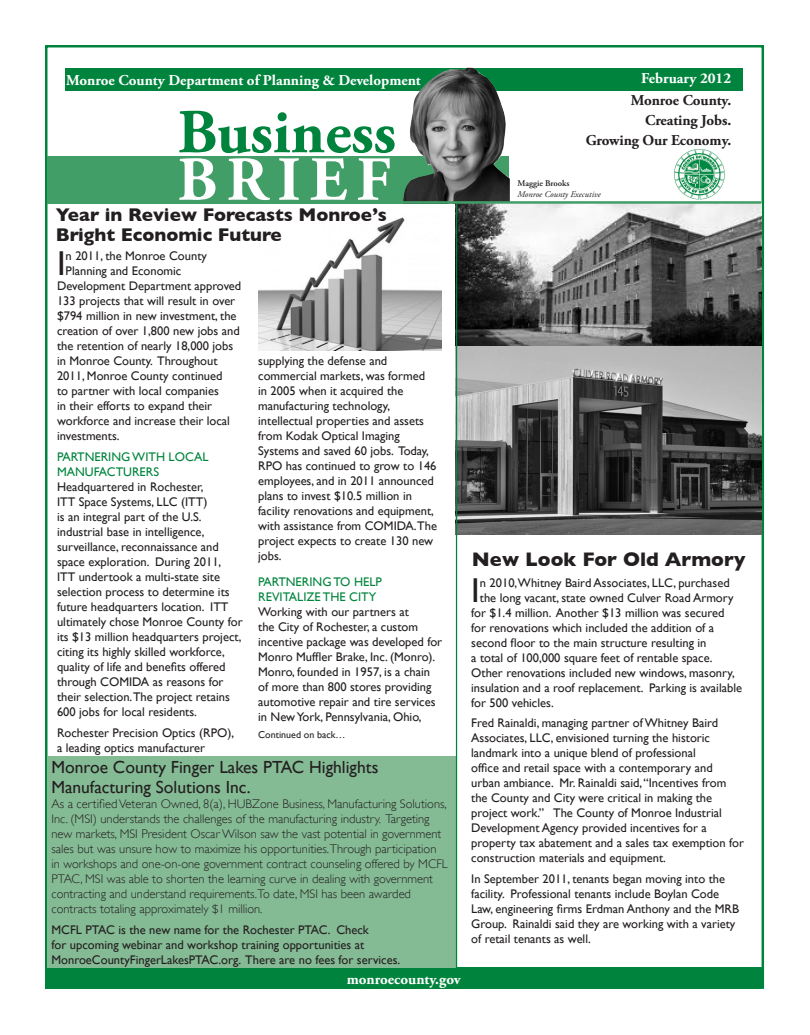
<style>
.page{position:relative;width:810px;height:1035px;background:#fff}
.page>*{position:absolute;margin:0;border:0;box-sizing:border-box;transform-origin:0 0}
.t1{font:700 62.5px "Adobe Garamond Pro";color:#00843d}
.t2{font:700 62.5px "Adobe Garamond Pro";letter-spacing:.15em;color:#fff}
.t3{font:34.5px "Gill Sans";color:#231f20}
.t4{font:700 20px "Gill Sans";color:#231f20}
.t5{font:700 18.75px/20px "Gill Sans";color:#231f20}
.t6{font:17.5px/20px "Gill Sans";color:#231f20}
.t7{font:700 15px "Adobe Garamond Pro";color:#fff}
.t8{font:700 15px "Adobe Garamond Pro";letter-spacing:-.005em;color:#231f20}
.t9{font:12.5px/15px "Gill Sans";color:#231f20}
.t10{font:300 12.5px/15px "Gill Sans";color:#231f20}
.t11{font:12.5px/15px "Gill Sans";color:#00843d}
.t12{font:10px "Gill Sans";color:#231f20}
.t13{font:italic 8.75px "Adobe Garamond Pro";color:#231f20}
.t14{font:600 8.75px "Adobe Garamond Pro";color:#231f20}
</style>
<div class="page">
<div style="left:65px;top:68px;width:678px;height:23px;background:#00843d"></div>
<img style="left:674px;top:149px;width:51px;height:51px">
<div style="left:48px;top:156px;width:461px;height:48px;background:#419e66"></div>
<div style="left:45px;top:968px;width:717px;height:21px;background:#00843d"></div>
<img style="left:403px;top:68px;width:107px;height:133px">
<img style="left:457px;top:204px;width:305px;height:331px">
<div style="left:48px;top:757px;width:408px;height:211px;background:#84ba94"></div>
<hr style="left:456px;top:204px;width:1px;height:764px;background:#00843d">
<hr style="left:48px;top:201px;width:713px;height:3px;background:#419e66">
<img style="left:258px;top:217px;width:183px;height:133px">
<p class="t7" style="left:66px;top:71px;width:356px">Monroe County Department of Planning &amp; Development</p>
<p class="t1" style="left:178px;top:96px;width:220px">Business</p>
<p class="t2" style="left:178px;top:143px;width:215px">BRIEF</p>
<p class="t5" style="left:56px;top:205px;width:333px">Year in Review Forecasts Monroe’s<br>Bright Economic Future</p>
<p class="t3" style="left:57px;top:243px;width:10px">I</p>
<p class="t9" style="left:66px;top:249px;width:143px">n 2011, the Monroe County</p>
<p class="t9" style="left:66px;top:264px;width:117px">Planning and Economic</p>
<p class="t9" style="left:57px;top:279px;width:186px">Development Department approved</p>
<p class="t9" style="left:57px;top:294px;width:180px">133 projects that will result in over</p>
<p class="t9" style="left:57px;top:309px;width:181px">$794 million in new investment, the</p>
<p class="t9" style="left:57px;top:324px;width:184px">creation of over 1,800 new jobs and</p>
<p class="t9" style="left:57px;top:339px;width:178px">the retention of nearly 18,000 jobs</p>
<p class="t9" style="left:57px;top:354px;width:162px">in Monroe County. Throughout</p>
<p class="t9" style="left:57px;top:369px;width:167px">2011, Monroe County continued</p>
<p class="t9" style="left:57px;top:384px;width:163px">to partner with local companies</p>
<p class="t9" style="left:57px;top:399px;width:157px">in their efforts to expand their</p>
<p class="t9" style="left:57px;top:414px;width:174px">workforce and increase their local</p>
<p class="t9" style="left:57px;top:429px;width:64px">investments.</p>
<p class="t11" style="left:57px;top:449px;width:153px">PARTNERING WITH LOCAL<br>MANUFACTURERS</p>
<p class="t9" style="left:57px;top:479px;width:187px">Headquartered in Rochester,<br>ITT Space Systems, LLC (ITT)<br>is an integral part of the U.S. industrial base in intelligence, surveillance, reconnaissance and space exploration. During 2011, ITT undertook a multi-state site selection process to determine its future headquarters location. ITT ultimately chose Monroe County for its $13 million headquarters project, citing its highly skilled workforce, quality of life and benefits offered through COMIDA as reasons for their selection.The project retains 600 jobs for local residents.</p>
<p class="t9" style="left:57px;top:725px;width:179px">Rochester Precision Optics (RPO), a leading optics manufacturer</p>
<p class="t9" style="left:258px;top:353px;width:180px">supplying the defense and commercial markets, was formed in 2005 when it acquired the manufacturing technology, intellectual properties and assets from Kodak Optical Imaging<br>Systems and saved 60 jobs. Today,<br>RPO has continued to grow to 146 employees, and in 2011 announced plans to invest $10.5 million in facility renovations and equipment, with assistance from COMIDA.The project expects to create 130 new jobs.</p>
<p class="t11" style="left:258px;top:574px;width:125px">PARTNERING TO HELP<br>REVITALIZE THE CITY</p>
<p class="t9" style="left:258px;top:604px;width:186px">Working with our partners at<br>the City of Rochester, a custom incentive package was developed for Monro Muffler Brake, Inc. (Monro).<br>Monro, founded in 1957, is a chain of more than 800 stores providing automotive repair and tire services in New York, Pennsylvania, Ohio,</p>
<p class="t12" style="left:258px;top:729px;width:89px">Continued on back…</p>
<p class="t6" style="left:52px;top:757px;width:328px">Monroe County Finger Lakes PTAC Highlights<br>Manufacturing Solutions Inc.</p>
<p class="t10" style="left:52px;top:797px;width:398px">As a certified Veteran Owned, 8(a), HUBZone Business, Manufacturing Solutions, Inc. (MSI) understands the challenges of the manufacturing industry. Targeting new markets, MSI President Oscar Wilson saw the vast potential in government sales but was unsure how to maximize his opportunities.Through participation in workshops and one-on-one government contract counseling offered by MCFL PTAC, MSI was able to shorten the learning curve in dealing with government contracting and understand requirements.To date, MSI has been awarded contracts totaling approximately $1 million.</p>
<p class="t9" style="left:52px;top:922px;width:350px">MCFL PTAC is the new name for the Rochester PTAC. Check<br>for upcoming webinar and workshop training opportunities at<br>MonroeCountyFingerLakesPTAC.org. There are no fees for services.</p>
<p class="t7" style="left:347px;top:970px;width:116px">monroecounty.gov</p>
<p class="t7" style="left:641px;top:70px;width:92px">February 2012</p>
<p class="t8" style="left:631px;top:91px;width:102px">Monroe County.</p>
<p class="t8" style="left:645px;top:111px;width:88px">Creating Jobs.</p>
<p class="t8" style="left:586px;top:131px;width:147px">Growing Our Economy.</p>
<p class="t14" style="left:517px;top:178px;width:54px">Maggie Brooks</p>
<p class="t13" style="left:517px;top:189px;width:85px">Monroe County Executive</p>
<p class="t4" style="left:472px;top:548px;width:275px">New Look For Old Armory</p>
<p class="t3" style="left:471px;top:570px;width:10px">I</p>
<p class="t9" style="left:480px;top:575px;width:251px">n 2010,Whitney Baird Associates, LLC, purchased</p>
<p class="t9" style="left:480px;top:590px;width:255px">the long vacant, state owned Culver Road Armory</p>
<p class="t9" style="left:471px;top:605px;width:255px">for $1.4 million. Another $13 million was secured</p>
<p class="t9" style="left:471px;top:620px;width:244px">for renovations which included the addition of a</p>
<p class="t9" style="left:471px;top:635px;width:237px">second floor to the main structure resulting in</p>
<p class="t9" style="left:471px;top:650px;width:243px">a total of 100,000 square feet of rentable space.</p>
<p class="t9" style="left:471px;top:665px;width:265px">Other renovations included new windows, masonry,</p>
<p class="t9" style="left:471px;top:680px;width:272px">insulation and a roof replacement. Parking is available</p>
<p class="t9" style="left:471px;top:695px;width:84px">for 500 vehicles.</p>
<p class="t9" style="left:471px;top:716px;width:274px">Fred Rainaldi, managing partner of Whitney Baird Associates, LLC, envisioned turning the historic landmark into a unique blend of professional<br>office and retail space with a contemporary and urban ambiance. Mr. Rainaldi said, “Incentives from the County and City were critical in making the project work.” The County of Monroe Industrial Development Agency provided incentives for a property tax abatement and a sales tax exemption for construction materials and equipment.</p>
<p class="t9" style="left:471px;top:871px;width:269px">In September 2011, tenants began moving into the facility. Professional tenants include Boylan Code Law, engineering firms Erdman Anthony and the MRB Group. Rainaldi said they are working with a variety of retail tenants as well.</p>
</div>
